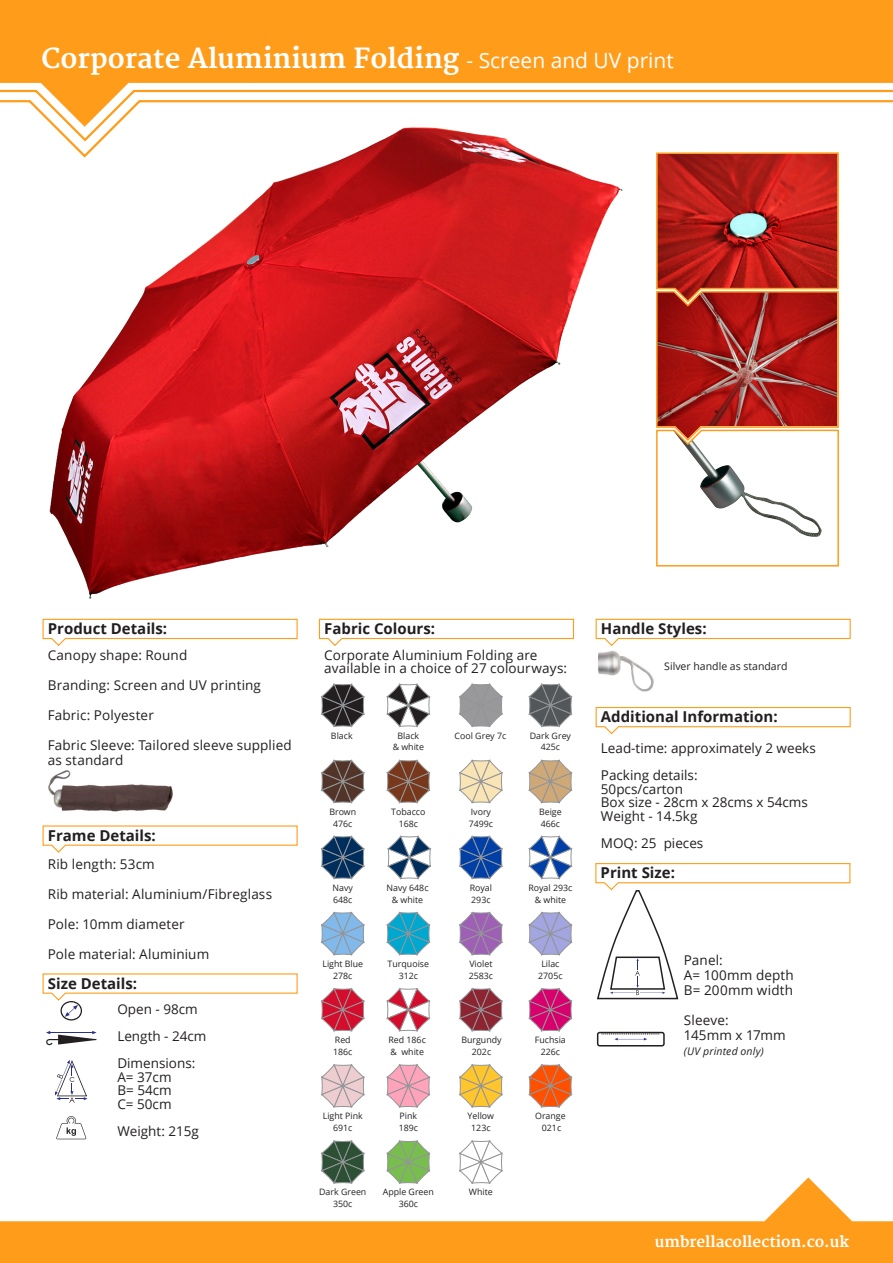
<style>
.page{position:relative;width:893px;height:1263px;background:#fff}
.page>*{position:absolute;margin:0;border:0;box-sizing:border-box;transform-origin:0 0}
.t1{font:700 27px "Merriweather";color:#fff}
.t2{font:700 15px "Open Sans";color:#231f20}
.t3{font:700 15px "Merriweather";color:#fff}
.t4{font:13.5px/13.5px "Open Sans";letter-spacing:.01em;color:#231f20}
.t5{font:10.5px "Open Sans";color:#231f20}
.t6{font:italic 10.5px "Open Sans";letter-spacing:.02em;color:#231f20}
.t7{font:8.85px/11.7px "Open Sans";color:#231f20;text-align:center}
.s1{font-family:"Open Sans";font-weight:400;font-size:21px}
</style>
<div class="page">
<svg style="left:0;top:0;width:893px;height:124px;fill:#ff9d1b"></svg>
<svg style="left:0;top:1177px;width:893px;height:86px;fill:#ff9d1b"></svg>
<svg style="left:656px;top:152px;width:183px;height:415px"></svg>
<svg style="left:46px;top:1031px;width:51px;height:14px"></svg>
<svg style="left:55px;top:1060px;width:33px;height:43px"></svg>
<svg style="left:42px;top:973px;width:256px;height:47px"></svg>
<svg style="left:56px;top:1116px;width:30px;height:23px"></svg>
<svg style="left:42px;top:618px;width:256px;height:28px"></svg>
<svg style="left:42px;top:825px;width:256px;height:28px"></svg>
<img style="left:49px;top:124px;width:575px;height:475px">
<svg style="left:595px;top:618px;width:256px;height:28px"></svg>
<img style="left:598px;top:651px;width:56px;height:41px">
<svg style="left:595px;top:707px;width:256px;height:28px"></svg>
<svg style="left:595px;top:863px;width:256px;height:137px"></svg>
<div style="left:597px;top:1032px;width:68px;height:14px;border:2px solid #231f20;border-radius:2px"></div>
<svg style="left:601px;top:1034px;width:58px;height:6px"></svg>
<img style="left:48px;top:770px;width:125px;height:42px">
<svg style="left:528px;top:683px;width:44px;height:45px"></svg>
<svg style="left:459px;top:683px;width:44px;height:45px"></svg>
<svg style="left:386px;top:683px;width:44px;height:45px"></svg>
<svg style="left:321px;top:683px;width:44px;height:45px"></svg>
<svg style="left:528px;top:759px;width:44px;height:45px"></svg>
<svg style="left:459px;top:759px;width:44px;height:45px"></svg>
<svg style="left:386px;top:759px;width:44px;height:45px"></svg>
<svg style="left:321px;top:759px;width:44px;height:45px"></svg>
<svg style="left:528px;top:911px;width:44px;height:45px"></svg>
<svg style="left:459px;top:911px;width:44px;height:45px"></svg>
<svg style="left:386px;top:911px;width:44px;height:45px"></svg>
<svg style="left:321px;top:911px;width:44px;height:45px"></svg>
<svg style="left:528px;top:835px;width:44px;height:45px"></svg>
<svg style="left:459px;top:835px;width:44px;height:45px"></svg>
<svg style="left:387px;top:835px;width:44px;height:45px"></svg>
<svg style="left:321px;top:835px;width:44px;height:45px"></svg>
<svg style="left:459px;top:1140px;width:44px;height:47px"></svg>
<svg style="left:386px;top:1140px;width:44px;height:47px"></svg>
<svg style="left:321px;top:1140px;width:44px;height:47px"></svg>
<svg style="left:528px;top:1064px;width:44px;height:44px"></svg>
<svg style="left:459px;top:1064px;width:44px;height:44px"></svg>
<svg style="left:386px;top:1064px;width:44px;height:44px"></svg>
<svg style="left:321px;top:1064px;width:44px;height:44px"></svg>
<svg style="left:528px;top:988px;width:44px;height:44px"></svg>
<svg style="left:459px;top:988px;width:44px;height:44px"></svg>
<svg style="left:386px;top:988px;width:44px;height:44px"></svg>
<svg style="left:321px;top:988px;width:44px;height:44px"></svg>
<svg style="left:318px;top:618px;width:257px;height:28px"></svg>
<h1 class="t1" style="left:41px;top:43px;width:634px">Corporate Aluminium Folding <span class="s1">- Screen and UV print</span></h1>
<p class="t2" style="left:48px;top:618px;width:121px">Product Details:</p>
<p class="t4" style="left:48px;top:648px;width:141px">Canopy shape: Round</p>
<p class="t4" style="left:48px;top:678px;width:215px">Branding: Screen and UV printing</p>
<p class="t4" style="left:48px;top:708px;width:108px">Fabric: Polyester</p>
<p class="t4" style="left:48px;top:737px;width:245px;line-height:15px">Fabric Sleeve: Tailored sleeve supplied as standard</p>
<p class="t2" style="left:48px;top:825px;width:110px">Frame Details:</p>
<p class="t4" style="left:48px;top:857px;width:109px">Rib length: 53cm</p>
<p class="t4" style="left:48px;top:887px;width:226px">Rib material: Aluminium/Fibreglass</p>
<p class="t4" style="left:48px;top:917px;width:138px">Pole: 10mm diameter</p>
<p class="t4" style="left:48px;top:947px;width:163px">Pole material: Aluminium</p>
<p class="t2" style="left:48px;top:972px;width:91px">Size Details:</p>
<p class="t4" style="left:117px;top:995px;width:91px;line-height:27px">Open - 98cm<br>Length - 24cm<br>Dimensions:</p>
<p class="t4" style="left:117px;top:1070px;width:56px;text-align:justify">A= 37cm B= 54cm C= 50cm</p>
<p class="t4" style="left:117px;top:1124px;width:83px">Weight: 215g</p>
<p class="t2" style="left:324px;top:618px;width:112px">Fabric Colours:</p>
<p class="t4" style="left:324px;top:648px;width:244px">Corporate Aluminium Folding are available in a choice of 27 colourways:</p>
<p class="t7" style="left:331px;top:729px;width:23px">Black</p>
<p class="t7" style="left:397px;top:729px;width:23px">Black</p>
<p class="t7" style="left:455px;top:729px;width:53px">Cool Grey 7c</p>
<p class="t7" style="left:393px;top:741px;width:33px">&amp; white</p>
<p class="t7" style="left:530px;top:729px;width:43px">Dark Grey<br>425c</p>
<p class="t7" style="left:329px;top:805px;width:28px">Brown<br>476c</p>
<p class="t7" style="left:391px;top:805px;width:36px">Tobacco<br>168c</p>
<p class="t7" style="left:469px;top:805px;width:26px;text-align:left">Ivory<br>7499c</p>
<p class="t7" style="left:539px;top:805px;width:24px;text-align:left">Beige<br>466c</p>
<p class="t7" style="left:333px;top:881px;width:22px;text-align:left">Navy<br>648c</p>
<p class="t7" style="left:386px;top:881px;width:44px">Navy 648c &amp; white</p>
<p class="t7" style="left:470px;top:881px;width:24px;text-align:left">Royal<br>293c</p>
<p class="t7" style="left:528px;top:881px;width:45px">Royal 293c &amp; white</p>
<p class="t7" style="left:322px;top:958px;width:42px">Light Blue<br>278c</p>
<p class="t7" style="left:388px;top:958px;width:43px">Turquoise<br>312c</p>
<p class="t7" style="left:469px;top:958px;width:26px;text-align:left">Violet<br>2583c</p>
<p class="t7" style="left:538px;top:958px;width:26px">Lilac<br>2705c</p>
<p class="t7" style="left:333px;top:1034px;width:21px;text-align:left">Red<br>186c</p>
<p class="t7" style="left:388px;top:1034px;width:39px;text-align:left">Red 186c &amp; white</p>
<p class="t7" style="left:461px;top:1034px;width:42px">Burgundy<br>202c</p>
<p class="t7" style="left:535px;top:1034px;width:32px">Fuchsia<br>226c</p>
<p class="t7" style="left:323px;top:1110px;width:42px">Light Pink<br>691c</p>
<p class="t7" style="left:399px;top:1110px;width:21px;text-align:left">Pink<br>189c</p>
<p class="t7" style="left:468px;top:1110px;width:28px">Yellow<br>123c</p>
<p class="t7" style="left:535px;top:1110px;width:32px">Orange<br>021c</p>
<p class="t7" style="left:319px;top:1186px;width:49px">Dark Green<br>350c</p>
<p class="t7" style="left:383px;top:1186px;width:53px">Apple Green</p>
<p class="t7" style="left:469px;top:1186px;width:25px">White</p>
<p class="t7" style="left:399px;top:1198px;width:21px">360c</p>
<p class="t2" style="left:601px;top:618px;width:107px">Handle Styles:</p>
<p class="t5" style="left:664px;top:659px;width:125px">Silver handle as standard</p>
<p class="t2" style="left:601px;top:706px;width:178px">Additional Information:</p>
<p class="t4" style="left:601px;top:734px;width:216px;line-height:27px">Lead-time: approximately 2 weeks<br>Packing details:</p>
<p class="t4" style="left:601px;top:782px;width:208px">50pcs/carton<br>Box size - 28cm x 28cms x 54cms<br>Weight - 14.5kg</p>
<p class="t4" style="left:601px;top:836px;width:104px">MOQ: 25 pieces</p>
<p class="t2" style="left:601px;top:862px;width:76px">Print Size:</p>
<p class="t4" style="left:684px;top:953px;width:111px;line-height:15px">Panel:<br>A= 100mm depth<br>B= 200mm width</p>
<p class="t4" style="left:684px;top:1013px;width:103px;line-height:15px">Sleeve:<br>145mm x 17mm</p>
<p class="t6" style="left:684px;top:1044px;width:81px">(UV printed only)</p>
<p class="t3" style="left:655px;top:1233px;width:196px">umbrellacollection.co.uk</p>
</div>
